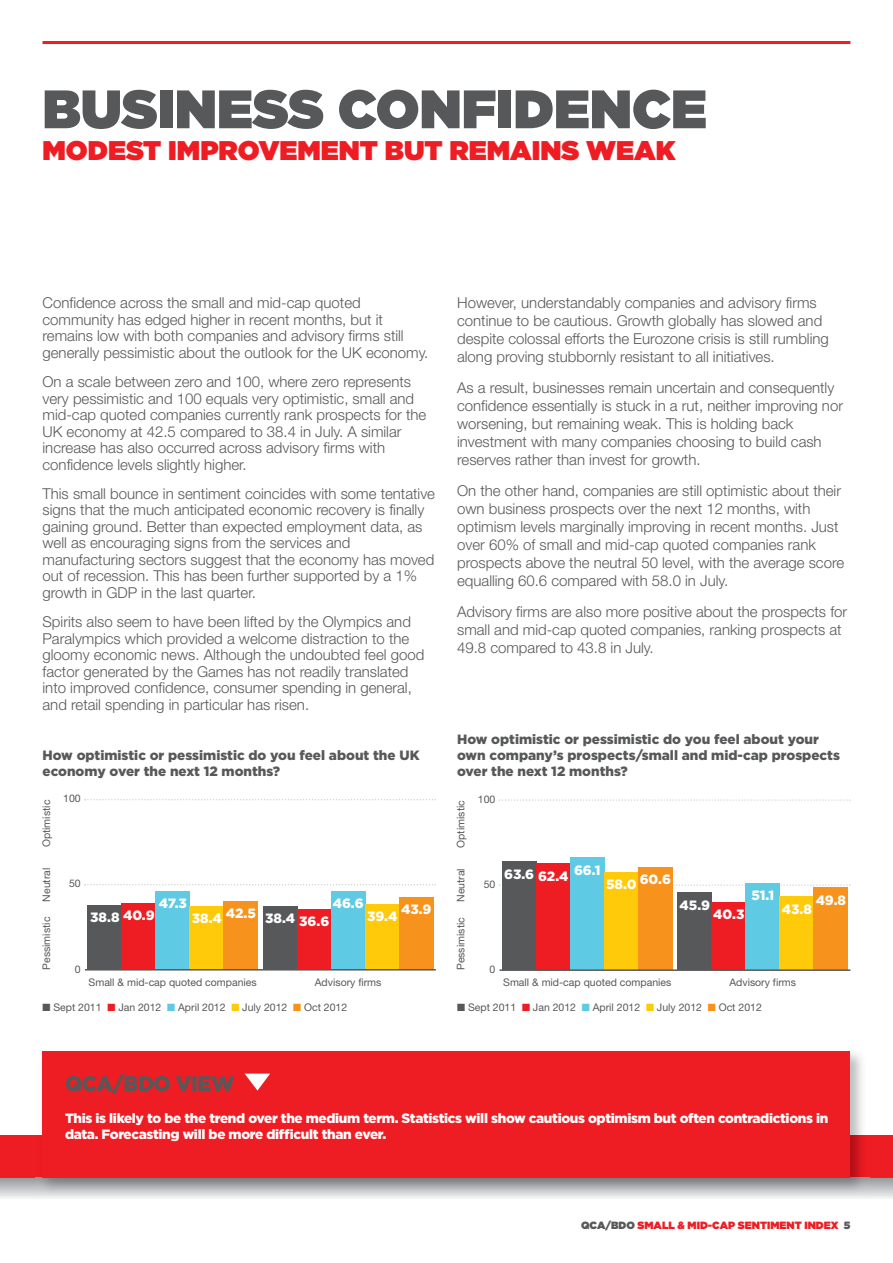
<style>
.page{position:relative;width:893px;height:1263px;background:#fff}
.page>*{position:absolute;margin:0;border:0;box-sizing:border-box;transform-origin:0 0}
.t1{font:900 54px "Gotham";color:#57585a}
.t2{font:900 27px "Gotham";color:#ee1d23}
.t3{font:900 21px "Gotham";letter-spacing:-.025em;color:#57585a}
.t4{font:300 15px/16.5px "Helvetica Neue";color:#57585a}
.t5{font:900 13.5px/16.2px "Gotham";color:#57585a}
.t6{font:900 13.5px/16.2px "Gotham";letter-spacing:-.03em;color:#fff}
.t7{font:900 13.5px "Gotham";letter-spacing:-.01em;color:#fff}
.t8{font:10.5px "Helvetica Neue";color:#57585a}
.t9{font:900 10.5px "Gotham";color:#ee1d23}
.s1{color:#ee1d23}
.s2{color:#5fcae3}
.s3{color:#feca0a}
.s4{color:#f7931d}
.s5{color:#57585a}
</style>
<div class="page">
<hr style="left:43px;top:41px;width:807px;height:3px;background:#ee1d23">
<div style="left:0;top:1135px;width:893px;height:43px;background:#ee1d23"></div>
<img style="left:36px;top:1051px;width:834px;height:146px">
<div style="left:43px;top:1051px;width:807px;height:127px;background:#ee1d23"></div>
<svg style="left:245px;top:1073px;width:25px;height:17px"></svg>
<svg style="left:84px;top:799px;width:352px;height:1px"></svg>
<svg style="left:84px;top:884px;width:352px;height:1px"></svg>
<div style="left:88px;top:905px;width:34px;height:64px;background:#57585a"></div>
<div style="left:122px;top:903px;width:34px;height:66px;background:#ee1d23"></div>
<div style="left:156px;top:891px;width:34px;height:78px;background:#5fcae3"></div>
<div style="left:190px;top:906px;width:34px;height:63px;background:#feca0a"></div>
<div style="left:224px;top:901px;width:34px;height:68px;background:#f7931d"></div>
<div style="left:263px;top:906px;width:34px;height:63px;background:#57585a"></div>
<div style="left:297px;top:908px;width:34px;height:61px;background:#ee1d23"></div>
<div style="left:331px;top:891px;width:34px;height:78px;background:#5fcae3"></div>
<div style="left:365px;top:904px;width:34px;height:65px;background:#feca0a"></div>
<div style="left:399px;top:897px;width:34px;height:72px;background:#f7931d"></div>
<hr style="left:85px;top:969px;width:351px;height:1px;background:#57585a">
<svg style="left:499px;top:799px;width:351px;height:2px"></svg>
<svg style="left:499px;top:884px;width:351px;height:2px"></svg>
<div style="left:502px;top:861px;width:34px;height:109px;background:#57585a"></div>
<div style="left:536px;top:863px;width:34px;height:107px;background:#ee1d23"></div>
<div style="left:570px;top:857px;width:34px;height:113px;background:#5fcae3"></div>
<div style="left:604px;top:872px;width:34px;height:98px;background:#feca0a"></div>
<div style="left:638px;top:867px;width:34px;height:103px;background:#f7931d"></div>
<div style="left:678px;top:892px;width:34px;height:78px;background:#57585a"></div>
<div style="left:712px;top:902px;width:34px;height:68px;background:#ee1d23"></div>
<div style="left:746px;top:883px;width:34px;height:87px;background:#5fcae3"></div>
<div style="left:780px;top:897px;width:34px;height:73px;background:#feca0a"></div>
<div style="left:814px;top:888px;width:34px;height:82px;background:#f7931d"></div>
<hr style="left:500px;top:969px;width:350px;height:2px;background:#57585a">
<h1 class="t1" style="left:43px;top:90px;width:666px">BUSINESS CONFIDENCE</h1>
<h2 class="t2" style="left:43px;top:141px;width:634px">MODEST IMPROVEMENT BUT REMAINS WEAK</h2>
<p class="t4" style="left:43px;top:296px;width:387px">Confidence across the small and mid-cap quoted community has edged higher in recent months, but it remains low with both companies and advisory firms still generally pessimistic about the outlook for the UK economy.</p>
<p class="t4" style="left:43px;top:375px;width:385px">On a scale between zero and 100, where zero represents very pessimistic and 100 equals very optimistic, small and mid-cap quoted companies currently rank prospects for the UK economy at 42.5 compared to 38.4 in July. A similar increase has also occurred across advisory firms with confidence levels slightly higher.</p>
<p class="t4" style="left:43px;top:487px;width:394px">This small bounce in sentiment coincides with some tentative signs that the much anticipated economic recovery is finally gaining ground. Better than expected employment data, as well as encouraging signs from the services and manufacturing sectors suggest that the economy has moved out of recession. This has been further supported by a 1% growth in GDP in the last quarter.</p>
<p class="t4" style="left:43px;top:615px;width:383px">Spirits also seem to have been lifted by the Olympics and Paralympics which provided a welcome distraction to the gloomy economic news. Although the undoubted feel good factor generated by the Games has not readily translated into improved confidence, consumer spending in general, and retail spending in particular has risen.</p>
<p class="t4" style="left:457px;top:295px;width:373px;line-height:18px">However, understandably companies and advisory firms continue to be cautious. Growth globally has slowed and despite colossal efforts the Eurozone crisis is still rumbling along proving stubbornly resistant to all initiatives.</p>
<p class="t4" style="left:457px;top:380px;width:387px;line-height:18px">As a result, businesses remain uncertain and consequently confidence essentially is stuck in a rut, neither improving nor worsening, but remaining weak. This is holding back investment with many companies choosing to build cash reserves rather than invest for growth.</p>
<p class="t4" style="left:457px;top:483px;width:389px;line-height:18px">On the other hand, companies are still optimistic about their own business prospects over the next 12 months, with optimism levels marginally improving in recent months. Just over 60% of small and mid-cap quoted companies rank prospects above the neutral 50 level, with the average score equalling 60.6 compared with 58.0 in July.</p>
<p class="t4" style="left:457px;top:604px;width:392px;line-height:18px">Advisory firms are also more positive about the prospects for small and mid-cap quoted companies, ranking prospects at<br>49.8 compared to 43.8 in July.</p>
<p class="t5" style="left:43px;top:748px;width:378px">how optimistic or pessimistic do you feel about the uk economy over the next 12 months?</p>
<p class="t8" style="left:43px;top:847px;width:49px;rotate:-90deg">Optimistic</p>
<p class="t8" style="left:43px;top:902px;width:35px;rotate:-90deg">Neutral</p>
<p class="t8" style="left:43px;top:970px;width:55px;rotate:-90deg">Pessimistic</p>
<p class="t8" style="left:63px;top:795px;width:19px">100</p>
<p class="t8" style="left:69px;top:880px;width:13px">50</p>
<p class="t7" style="left:159px;top:898px;width:30px">47.3</p>
<p class="t7" style="left:333px;top:899px;width:33px">46.6</p>
<p class="t7" style="left:401px;top:904px;width:32px">43.9</p>
<p class="t7" style="left:192px;top:914px;width:139px">38.4 42.5 38.4 36.6</p>
<p class="t7" style="left:90px;top:911px;width:66px">38.8 40.9</p>
<p class="t7" style="left:367px;top:911px;width:32px">39.4</p>
<p class="t8" style="left:75px;top:965px;width:7px">0</p>
<p class="t5" style="left:457px;top:732px;width:384px">how optimistic or pessimistic do you feel about your own company’s prospects/small and mid-cap prospects over the next 12 months?</p>
<p class="t8" style="left:457px;top:848px;width:49px;rotate:-90deg">Optimistic</p>
<p class="t8" style="left:457px;top:902px;width:35px;rotate:-90deg">Neutral</p>
<p class="t8" style="left:457px;top:970px;width:55px;rotate:-90deg">Pessimistic</p>
<p class="t8" style="left:478px;top:795px;width:19px">100</p>
<p class="t7" style="left:504px;top:870px;width:66px">63.6 62.4</p>
<p class="t7" style="left:574px;top:865px;width:28px">66.1</p>
<p class="t7" style="left:606px;top:877px;width:66px">58.0 60.6</p>
<p class="t8" style="left:484px;top:880px;width:13px">50</p>
<p class="t7" style="left:751px;top:891px;width:24px">51.1</p>
<p class="t7" style="left:816px;top:895px;width:32px">49.8</p>
<p class="t7" style="left:679px;top:900px;width:32px">45.9</p>
<p class="t7" style="left:782px;top:904px;width:32px">43.8</p>
<p class="t7" style="left:713px;top:909px;width:33px">40.3</p>
<p class="t8" style="left:489px;top:966px;width:7px">0</p>
<p class="t8" style="left:89px;top:978px;width:170px">Small &amp; mid-cap quoted companies</p>
<p class="t8" style="left:315px;top:978px;width:68px">Advisory firms</p>
<p class="t8" style="left:43px;top:1003px;width:306px">■ Sept 2011 <span class="s1">■</span> Jan 2012 <span class="s2">■</span> April 2012 <span class="s3">■</span> July 2012 <span class="s4">■</span> Oct 2012</p>
<p class="t8" style="left:503px;top:979px;width:170px">Small &amp; mid-cap quoted companies</p>
<p class="t8" style="left:729px;top:979px;width:68px">Advisory firms</p>
<p class="t8" style="left:457px;top:1004px;width:306px">■ Sept 2011 <span class="s1">■</span> Jan 2012 <span class="s2">■</span> April 2012 <span class="s3">■</span> July 2012 <span class="s4">■</span> Oct 2012</p>
<h3 class="t3" style="left:65px;top:1076px;width:171px">qca/bdo view</h3>
<p class="t6" style="left:65px;top:1111px;width:765px">this is likely to be the trend over the medium term. statistics will show cautious optimism but often contradictions in data. forecasting will be more difficult than ever.</p>
<p class="t9" style="left:581px;top:1221px;width:271px"><span class="s5">QCA/BDO</span> SMALL &amp; MID-CAP SENTIMENT INDEX <span class="s5">5</span></p>
</div>
